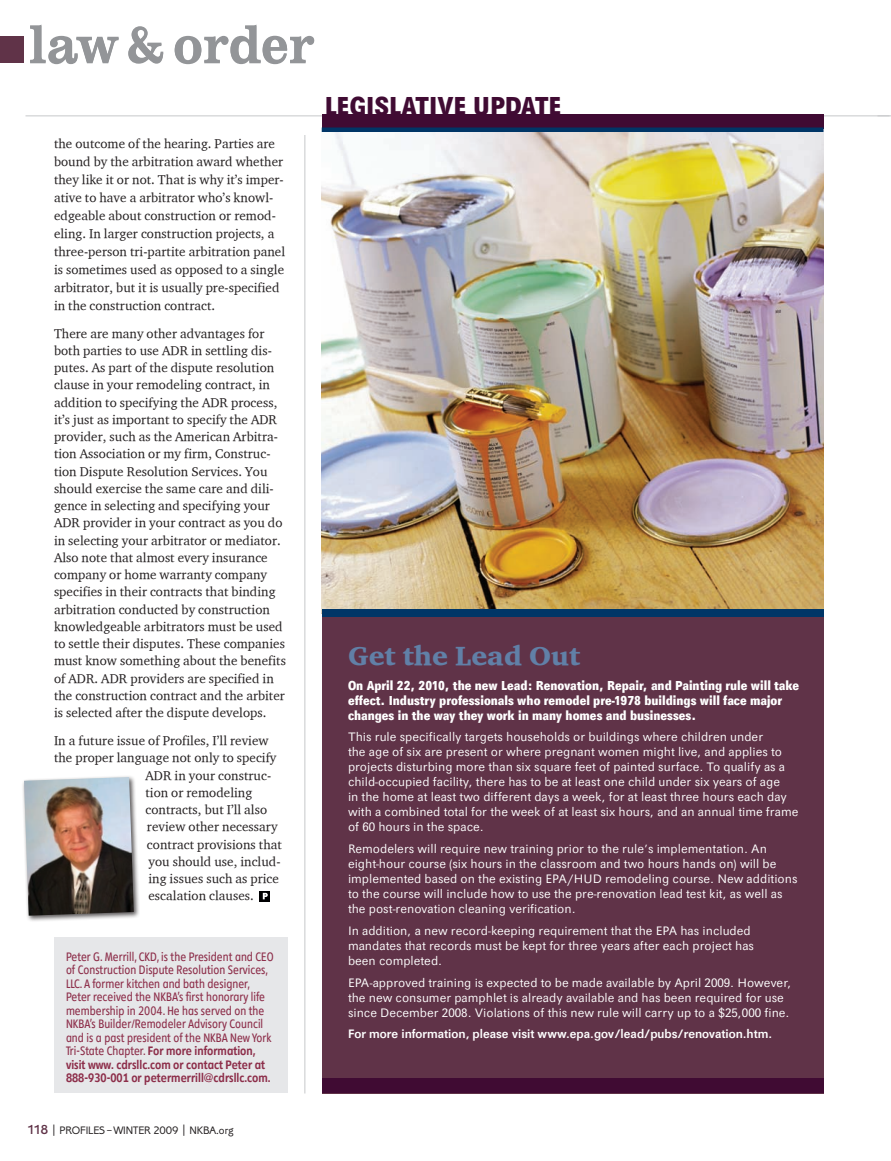
<style>
.page{position:relative;width:891px;height:1161px;background:#fff}
.page>*{position:absolute;margin:0;border:0;box-sizing:border-box;transform-origin:0 0}
.t1{font:500 55.5px "Impressum EF";color:#939598}
.t2{font:700 condensed 27px "Maxima EF";color:#400b33}
.t3{font:27px "Charter OSITCTT Black";letter-spacing:.005em;color:#6180a7}
.t4{font:700 condensed 13.5px/15px "Maxima EF";color:#fff}
.t5{font:13.2px/17.2px "Charter OSITCTT";letter-spacing:.005em;color:#231f20}
.t6{font:300 12.75px/15px "Maxima EF";color:#fff}
.t7{font:300 12.75px/13.5px "Diamanti Condensed EF";letter-spacing:.005em;color:#8d2e4a}
.t8{font:500 12.75px "Maxima EF";color:#fff}
.t9{font:300 11.25px "Corinthian EF";letter-spacing:-.01em;color:#231f20}
.s1{font-weight:400}
.s2{font-weight:500;font-size:13.5px;color:#603348}
.s3{font-size:10.5px}
</style>
<div class="page">
<hr style="left:26px;top:116px;width:864px;height:1px;background:#c7c8ca">
<hr style="left:304px;top:135px;width:1px;height:959px;background:#c7c8ca">
<div style="left:0;top:36px;width:23px;height:27px;background:#603348"></div>
<svg style="left:260px;top:891px;width:10px;height:10px"></svg>
<svg style="left:263px;top:893px;width:5px;height:6px"></svg>
<div style="left:54px;top:938px;width:234px;height:156px;background:#e6e7e9"></div>
<div style="left:322px;top:123px;width:502px;height:971px;background:#603348"></div>
<div style="left:322px;top:114px;width:502px;height:27px;background:#400b33"></div>
<img style="left:322px;top:132px;width:502px;height:482px">
<hr style="left:322px;top:128px;width:502px;height:4px;background:#003667">
<div style="left:322px;top:1078px;width:502px;height:16px;background:#400b33"></div>
<div style="left:322px;top:609px;width:501px;height:7px;background:#003667"></div>
<div style="left:22px;top:775px;width:118px;height:147px;background:#231f20;opacity:.75"></div>
<img style="left:24px;top:777px;width:110px;height:139px">
<p class="t1" style="left:29px;top:14px;width:287px">law &amp; order</p>
<p class="t5" style="left:54px;top:134px;width:233px;line-height:18px">the outcome of the hearing. Parties are bound by the arbitration award whether they like it or not. That is why it’s imper&shy;ative to have a arbitrator who’s knowl&shy;edgeable about construction or remod&shy;eling. In larger construction projects, a three-person tri-partite arbitration panel is sometimes used as opposed to a single arbitrator, but it is usually pre-specified in the construction contract.</p>
<p class="t5" style="left:54px;top:324px;width:233px">There are many other advantages for both parties to use ADR in settling dis&shy;putes. As part of the dispute resolution clause in your remodeling contract, in addition to specifying the ADR process, it’s just as important to specify the ADR provider, such as the American Arbitra&shy;tion Association or my firm, Construc&shy;tion Dispute Resolution Services. You should exercise the same care and dili&shy;gence in selecting and specifying your ADR provider in your contract as you do in selecting your arbitrator or mediator.<br>Also note that almost every insurance company or home warranty company specifies in their contracts that binding arbitration conducted by construction knowledgeable arbitrators must be used to settle their disputes. These companies must know something about the benefits of ADR. ADR providers are specified in the construction contract and the arbiter is selected after the dispute develops.</p>
<p class="t5" style="left:54px;top:732px;width:216px">In a future issue of Profiles, I’ll review</p>
<p class="t5" style="left:54px;top:749px;width:224px">the proper language not only to specify</p>
<p class="t5" style="left:145px;top:766px;width:127px">ADR in your construc-</p>
<p class="t5" style="left:145px;top:783px;width:108px">tion or remodeling</p>
<p class="t5" style="left:145px;top:801px;width:123px">contracts, but I’ll also</p>
<p class="t5" style="left:147px;top:818px;width:132px">review other necessary</p>
<p class="t5" style="left:147px;top:835px;width:136px">contract provisions that</p>
<p class="t5" style="left:148px;top:852px;width:134px">you should use, includ-</p>
<p class="t5" style="left:148px;top:870px;width:132px">ing issues such as price</p>
<p class="t5" style="left:148px;top:887px;width:107px">escalation clauses.</p>
<p class="t7" style="left:66px;top:950px;width:209px">Peter G. Merrill, CKD, is the President and CEO of Construction Dispute Resolution Services, LLC. A former kitchen and bath designer, Peter received the NKBA’s first honorary life membership in 2004. He has served on the NKBA’s Builder/Remodeler Advisory Council and is a past president of the NKBA New York Tri-State Chapter. <span class="s1">For more information, visit www. cdrsllc.com or contact Peter at 888-930-001 or petermerrill@cdrsllc.com.</span></p>
<p class="t2" style="left:325px;top:92px;width:238px">LEGISLATIVE UPDATE</p>
<p class="t3" style="left:348px;top:639px;width:234px">Get the Lead Out</p>
<p class="t4" style="left:348px;top:678px;width:453px">On April 22, 2010, the new Lead: Renovation, Repair, and Painting rule will take effect. Industry professionals who remodel pre-1978 buildings will face major changes in the way they work in many homes and businesses.</p>
<p class="t6" style="left:348px;top:730px;width:452px">This rule specifically targets households or buildings where children under<br>the age of six are present or where pregnant women might live, and applies to projects disturbing more than six square feet of painted surface. To qualify as a child-occupied facility, there has to be at least one child under six years of age<br>in the home at least two different days a week, for at least three hours each day with a combined total for the week of at least six hours, and an annual time frame of 60 hours in the space.</p>
<p class="t6" style="left:348px;top:842px;width:451px">Remodelers will require new training prior to the rule’s implementation. An eight-hour course (six hours in the classroom and two hours hands on) will be implemented based on the existing EPA/HUD remodeling course. New additions to the course will include how to use the pre-renovation lead test kit, as well as the post-renovation cleaning verification.</p>
<p class="t6" style="left:348px;top:923px;width:408px">In addition, a new record-keeping requirement that the EPA has included mandates that records must be kept for three years after each project has been completed.</p>
<p class="t6" style="left:348px;top:975px;width:445px">EPA-approved training is expected to be made available by April 2009. However, the new consumer pamphlet is already available and has been required for use since December 2008. Violations of this new rule will carry up to a $25,000 fine.</p>
<p class="t8" style="left:348px;top:1027px;width:426px">For more information, please visit www.epa.gov/lead/pubs/renovation.htm.</p>
<p class="t9" style="left:27px;top:1124px;width:208px"><span class="s2">118</span> | PROFILES<span class="s3">–</span>WINTER 2009 | NKBA.org</p>
</div>
